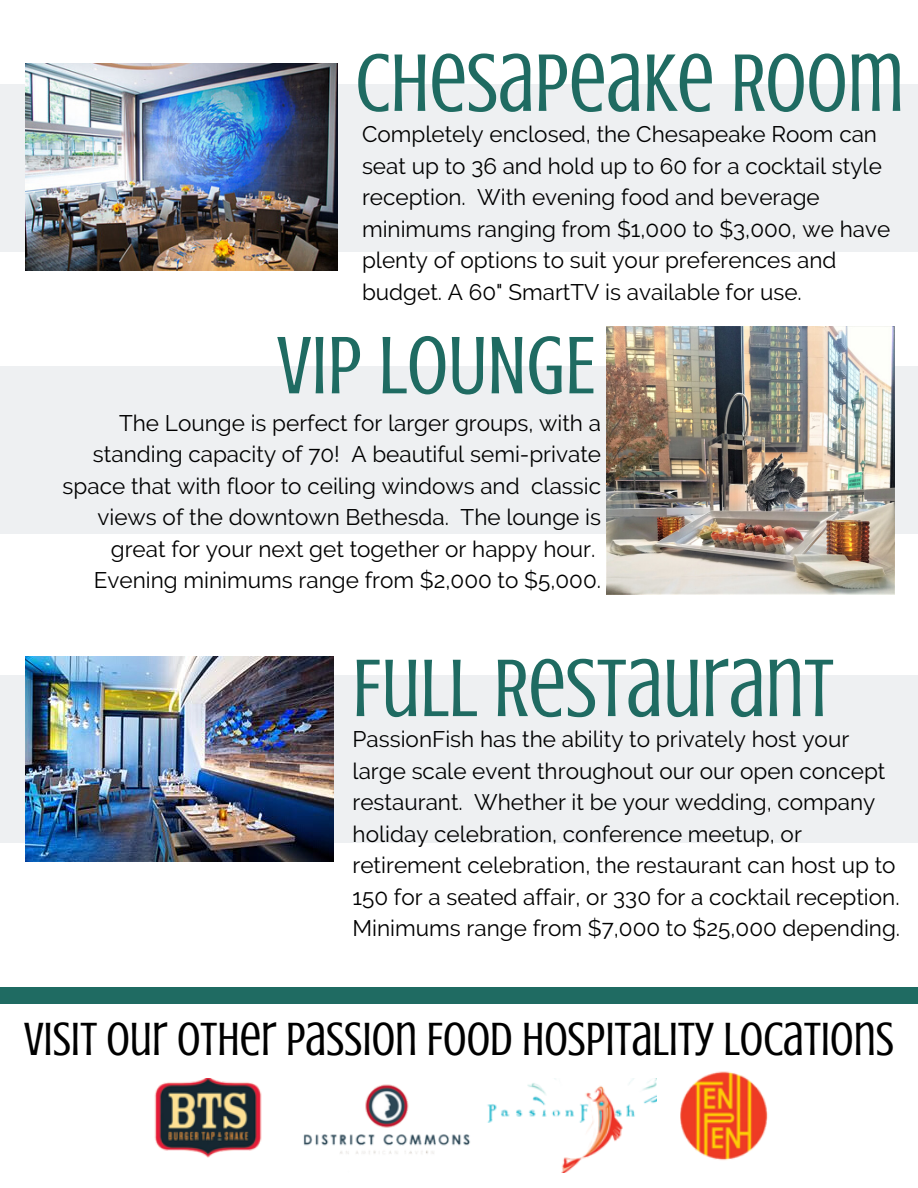
<style>
.page{position:relative;width:918px;height:1188px;background:#fff}
.page>*{position:absolute;margin:0;border:0;box-sizing:border-box;transform-origin:0 0}
.t1{font:84px "Crushed";color:#1f6b62}
.t2{font:48px "Crushed";color:#000}
.t3{font:22.5px/31.5px "Raleway";color:#000}
</style>
<div class="page">
<div style="left:0;top:84px;width:918px;height:167px;background:#eef0f2"></div>
<div style="left:0;top:367px;width:918px;height:167px;background:#eef0f2"></div>
<div style="left:0;top:675px;width:918px;height:168px;background:#eef0f2"></div>
<img style="left:303px;top:1084px;width:167px;height:70px">
<img style="left:154px;top:1078px;width:108px;height:80px">
<img style="left:487px;top:1078px;width:170px;height:95px">
<img style="left:680px;top:1071px;width:88px;height:90px">
<div style="left:0;top:987px;width:918px;height:16px;background:#1f6b62"></div>
<img style="left:25px;top:656px;width:309px;height:205px">
<img style="left:606px;top:327px;width:288px;height:267px">
<img style="left:25px;top:64px;width:312px;height:207px">
<h1 class="t1" style="left:355px;top:36px;width:550px">CHESAPEAKE ROOM</h1>
<h1 class="t3" style="left:362px;top:119px;width:517px">Completely enclosed, the Chesapeake Room can</h1>
<h1 class="t3" style="left:362px;top:150px;width:530px">seat up to 36 and hold up to 60 for a cocktail style reception. With evening food and beverage minimums ranging from $1,000 to $3,000, we have plenty of options to suit your preferences and budget. A 60" SmartTV is available for use.</h1>
<h1 class="t1" style="left:277px;top:319px;width:321px">VIP LOUNGE</h1>
<h1 class="t3" style="left:119px;top:407px;width:483px">The Lounge is perfect for larger groups, with a</h1>
<h1 class="t3" style="left:63px;top:439px;width:540px;text-align:right">standing capacity of 70! A beautiful semi-private space that with floor to ceiling windows and classic views of the downtown Bethesda. The lounge is great for your next get together or happy hour.<br>Evening minimums range from $2,000 to $5,000.</h1>
<h1 class="t1" style="left:353px;top:642px;width:483px">FULL RESTAURANT</h1>
<h1 class="t3" style="left:353px;top:723px;width:498px">PassionFish has the ability to privately host your</h1>
<h1 class="t3" style="left:353px;top:755px;width:549px">large scale event throughout our our open concept restaurant. Whether it be your wedding, company holiday celebration, conference meetup, or retirement celebration, the restaurant can host up to 150 for a seated affair, or 330 for a cocktail reception.<br>Minimums range from $7,000 to $25,000 depending.</h1>
<h1 class="t2" style="left:24px;top:1013px;width:871px">VISIT OUR OTHER PASSION FOOD HOSPITALITY LOCATIONS</h1>
</div>
